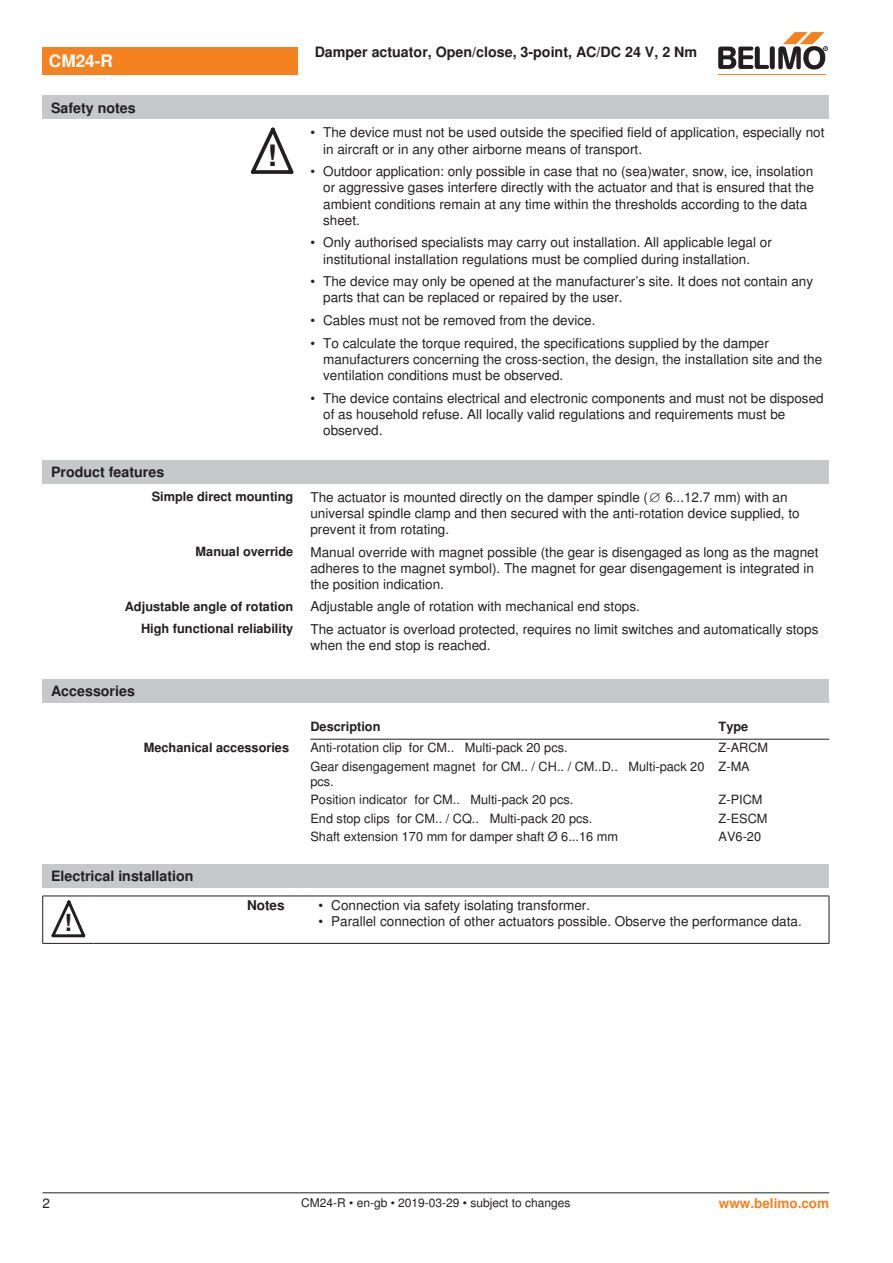
<style>
.page{position:relative;width:893px;height:1263px;background:#fff}
.page>*{position:absolute;margin:0;border:0;box-sizing:border-box;transform-origin:0 0}
.t1{font:700 29.55px "Nimbus Sans BEL";color:#231f20}
.t2{font:700 23.55px "Nimbus Sans BEL";color:#231f20}
.t3{font:700 17.25px "Nimbus Sans BEL";color:#fff}
.t4{font:700 14.25px "Nimbus Sans BEL";color:#231f20}
.Bulletpoints_1_5mm_A{font:13.5px/16.2px "Nimbus Sans BEL";color:#231f20}
.Bulletpoints{font:13.5px "Nimbus Sans BEL";color:#231f20}
.Rechtsbündig_Footer{font:700 13.5px "Nimbus Sans BEL";color:#f58220}
.Tabellenkopf_rechtsb{font:700 13.5px "Nimbus Sans BEL";color:#231f20}
.Tabellentext_1mm{font:12.75px/15.3px "Nimbus Sans BEL";color:#231f20}
.Rechtsbündig{font:700 12.75px "Nimbus Sans BEL";color:#231f20}
.Tabellenkopf_rechtsb-2{font:700 12.75px "Nimbus Sans BEL";color:#231f20}
.Tabellenkopf{font:700 12.75px "Nimbus Sans BEL";color:#231f20}
.Footer_EU_center{font:12px "Nimbus Sans BEL";color:#231f20}
</style>
<div class="page">
<svg style="left:251px;top:128px;width:42px;height:46px"></svg>
<div style="left:43px;top:460px;width:786px;height:24px;background:#c7c8ca"></div>
<div style="left:43px;top:680px;width:786px;height:23px;background:#c7c8ca"></div>
<hr style="left:310px;top:739px;width:409px;height:1px;background:#231f20">
<hr style="left:719px;top:739px;width:110px;height:1px;background:#231f20">
<div style="left:43px;top:864px;width:786px;height:23px;background:#c7c8ca"></div>
<hr style="left:42px;top:896px;width:1px;height:47px;background:#231f20">
<hr style="left:829px;top:896px;width:1px;height:47px;background:#231f20">
<hr style="left:43px;top:896px;width:51px;height:1px;background:#231f20">
<hr style="left:94px;top:896px;width:199px;height:1px;background:#231f20">
<svg style="left:293px;top:896px;width:17px;height:1px"></svg>
<hr style="left:310px;top:896px;width:519px;height:1px;background:#231f20">
<hr style="left:43px;top:943px;width:51px;height:1px;background:#231f20">
<hr style="left:94px;top:943px;width:199px;height:1px;background:#231f20">
<svg style="left:293px;top:943px;width:17px;height:1px"></svg>
<hr style="left:310px;top:943px;width:519px;height:1px;background:#231f20">
<svg style="left:51px;top:900px;width:34px;height:38px"></svg>
<div style="left:43px;top:47px;width:255px;height:27px;background:#f58220"></div>
<hr style="left:718px;top:74px;width:107px;height:1px;background:#f58220">
<svg style="left:718px;top:32px;width:110px;height:38px"></svg>
<div style="left:43px;top:96px;width:786px;height:23px;background:#c7c8ca"></div>
<hr style="left:43px;top:1192px;width:786px;height:1px;background:#231f20">
<p class="t3" style="left:49px;top:51px;width:66px">CM24-R</p>
<p class="t4" style="left:51px;top:99px;width:86px">Safety notes</p>
<p class="t1" style="left:267px;top:138px;width:11px">!</p>
<p class="t4" style="left:315px;top:44px;width:384px">Damper actuator, Open/close, 3-point, AC/DC 24 V, 2 Nm</p>
<p class="Bulletpoints_1_5mm_A" style="left:323px;top:125px;width:503px;text-indent:-13px">• The device must not be used outside the specified field of application, especially not in aircraft or in any other airborne means of transport.</p>
<p class="Bulletpoints_1_5mm_A" style="left:323px;top:164px;width:492px;text-indent:-13px">• Outdoor application: only possible in case that no (sea)water, snow, ice, insolation or aggressive gases interfere directly with the actuator and that is ensured that the ambient conditions remain at any time within the thresholds according to the data sheet.</p>
<p class="Bulletpoints_1_5mm_A" style="left:323px;top:235px;width:450px;text-indent:-13px">• Only authorised specialists may carry out installation. All applicable legal or institutional installation regulations must be complied during installation.</p>
<p class="Bulletpoints_1_5mm_A" style="left:323px;top:274px;width:491px;text-indent:-13px">• The device may only be opened at the manufacturer’s site. It does not contain any parts that can be replaced or repaired by the user.</p>
<p class="Bulletpoints_1_5mm_A" style="left:310px;top:312px;width:287px">• Cables must not be removed from the device.</p>
<p class="Bulletpoints_1_5mm_A" style="left:323px;top:335px;width:500px;text-indent:-13px">• To calculate the torque required, the specifications supplied by the damper manufacturers concerning the cross-section, the design, the installation site and the ventilation conditions must be observed.</p>
<p class="Bulletpoints_1_5mm_A" style="left:323px;top:390px;width:502px;text-indent:-13px">• The device contains electrical and electronic components and must not be disposed of as household refuse. All locally valid regulations and requirements must be observed.</p>
<p class="t4" style="left:51px;top:464px;width:115px">Product features</p>
<p class="Rechtsbündig" style="left:152px;top:489px;width:143px">Simple direct mounting</p>
<p class="Bulletpoints_1_5mm_A" style="left:310px;top:489px;width:491px">The actuator is mounted directly on the damper spindle (∅ 6...12.7 mm) with an universal spindle clamp and then secured with the anti-rotation device supplied, to prevent it from rotating.</p>
<p class="Rechtsbündig" style="left:196px;top:544px;width:99px">Manual override</p>
<p class="Bulletpoints_1_5mm_A" style="left:310px;top:544px;width:509px">Manual override with magnet possible (the gear is disengaged as long as the magnet adheres to the magnet symbol). The magnet for gear disengagement is integrated in the position indication.</p>
<p class="Rechtsbündig" style="left:125px;top:599px;width:170px">Adjustable angle of rotation</p>
<p class="Bulletpoints_1_5mm_A" style="left:310px;top:599px;width:331px">Adjustable angle of rotation with mechanical end stops.</p>
<p class="Rechtsbündig" style="left:141px;top:621px;width:154px">High functional reliability</p>
<p class="Bulletpoints_1_5mm_A" style="left:310px;top:621px;width:509px">The actuator is overload protected, requires no limit switches and automatically stops when the end stop is reached.</p>
<p class="t4" style="left:51px;top:683px;width:85px">Accessories</p>
<p class="Tabellenkopf" style="left:310px;top:719px;width:72px">Description</p>
<p class="Tabellenkopf" style="left:719px;top:719px;width:31px">Type</p>
<p class="Tabellenkopf_rechtsb-2" style="left:144px;top:740px;width:147px">Mechanical accessories</p>
<p class="Tabellentext_1mm" style="left:310px;top:740px;width:259px">Anti-rotation clip for CM.. Multi-pack 20 pcs.</p>
<p class="Tabellentext_1mm" style="left:719px;top:740px;width:51px">Z-ARCM</p>
<p class="Tabellentext_1mm" style="left:310px;top:759px;width:395px">Gear disengagement magnet for CM.. / CH.. / CM..D.. Multi-pack 20 pcs.</p>
<p class="Tabellentext_1mm" style="left:719px;top:759px;width:33px">Z-MA</p>
<p class="Tabellentext_1mm" style="left:310px;top:792px;width:264px">Position indicator for CM.. Multi-pack 20 pcs.</p>
<p class="Tabellentext_1mm" style="left:719px;top:792px;width:45px">Z-PICM</p>
<p class="Tabellentext_1mm" style="left:310px;top:811px;width:284px">End stop clips for CM.. / CQ.. Multi-pack 20 pcs.</p>
<p class="Tabellentext_1mm" style="left:719px;top:811px;width:50px">Z-ESCM</p>
<p class="Tabellentext_1mm" style="left:310px;top:829px;width:309px">Shaft extension 170 mm for damper shaft Ø 6...16 mm</p>
<p class="Tabellentext_1mm" style="left:719px;top:829px;width:44px">AV6-20</p>
<p class="t4" style="left:51px;top:867px;width:144px">Electrical installation</p>
<p class="t2" style="left:64px;top:909px;width:9px">!</p>
<p class="Tabellenkopf_rechtsb" style="left:247px;top:897px;width:39px">Notes</p>
<p class="Bulletpoints" style="left:319px;top:897px;width:273px">• Connection via safety isolating transformer.</p>
<p class="Bulletpoints" style="left:319px;top:913px;width:485px">• Parallel connection of other actuators possible. Observe the performance data.</p>
<p class="Bulletpoints_1_5mm_A" style="left:43px;top:1196px;width:9px">2</p>
<p class="Footer_EU_center" style="left:301px;top:1196px;width:271px">CM24-R • en-gb • 2019-03-29 • subject to changes</p>
<p class="Rechtsbündig_Footer" style="left:719px;top:1195px;width:112px">www.belimo.com</p>
</div>
